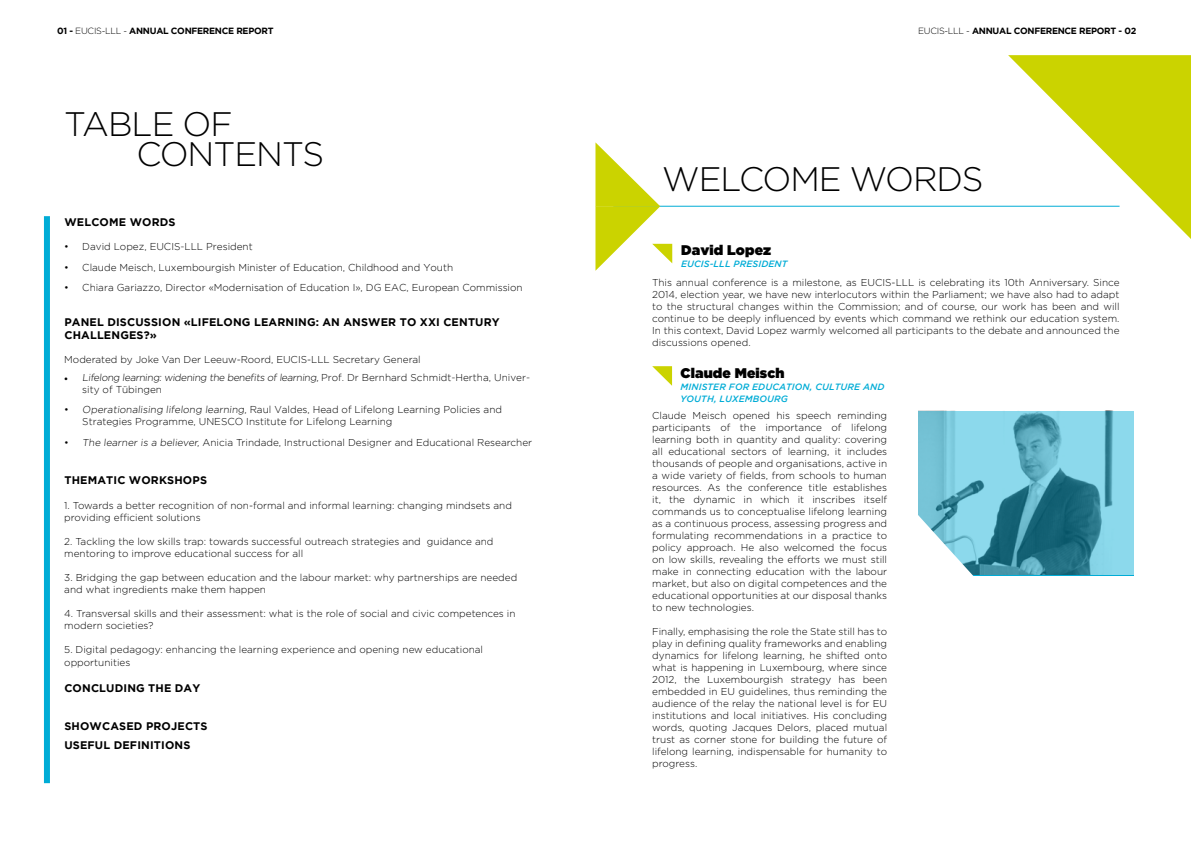
<style>
.page{position:relative;width:1191px;height:842px;background:#fff}
.page>*{position:absolute;margin:0;border:0;box-sizing:border-box;transform-origin:0 0}
.t1{font:300 34px "Gotham";letter-spacing:-.03em;color:#000}
.t2{font:900 14px "Gotham";letter-spacing:.01em;color:#000}
.t3{font:700 11px/13.2px "Gotham";letter-spacing:.015em;color:#000}
.t4{font:300 10px/12px "Gotham";color:#000}
.t5{font:300 10px/12px "Gotham";color:#000}
.t6{font:italic 500 9.1px/12px "Gotham";letter-spacing:.01em;color:#00acd6}
.t7{font:300 9px "Gotham";letter-spacing:-.03em;color:#000}
.t8{font:700 9px "Gotham";color:#000}
.s1{font-weight:700}
.s2{font-family:"Minion Pro";font-weight:400}
.s3{font-style:inherit}
</style>
<div class="page">
<svg style="left:1008px;top:55px;width:183px;height:184px"></svg>
<div style="left:44px;top:216px;width:6px;height:567px;background:#00acd6"></div>
<hr style="left:613px;top:206px;width:506px;height:1px;background:#00acd6">
<svg style="left:652px;top:366px;width:20px;height:20px"></svg>
<svg style="left:595px;top:142px;width:77px;height:129px"></svg>
<img style="left:918px;top:411px;width:216px;height:164px">
<svg style="left:918px;top:503px;width:70px;height:73px"></svg>
<p class="t7" style="left:57px;top:25px;width:80px"><span class="s1">01 -</span> EUCIS-LLL - <span class="s1">ANNUAL</span></p>
<p class="t8" style="left:171px;top:26px;width:8px">CONFERENCE</p>
<p class="t8" style="left:236px;top:26px;width:25px">REPORT</p>
<p class="t7" style="left:918px;top:25px;width:62px">EUCIS-LLL - <span class="s1">ANNUAL</span></p>
<p class="t8" style="left:1013px;top:26px;width:8px">CONFERENCE</p>
<p class="t8" style="left:1079px;top:26px;width:25px">REPORT</p>
<p class="t8" style="left:1118px;top:26px;width:19px">- 02</p>
<h1 class="t1" style="left:64px;top:103px;width:42px">Table</h1>
<h1 class="t1" style="left:183px;top:103px;width:52px">of</h1>
<h1 class="t1" style="left:73px;top:133px;width:30px">c</h1>
<h1 class="t1" style="left:160px;top:133px;width:143px">ontents</h1>
<p class="t3" style="left:64px;top:215px;width:113px">WELCOME WORDS</p>
<p class="t5" style="left:64px;top:240px;width:190px">• David Lopez, EUCIS-LLL President</p>
<p class="t5" style="left:64px;top:261px;width:390px">• Claude Meisch, Luxembourgish Minister of Education, Childhood and Youth</p>
<p class="t5" style="left:64px;top:281px;width:460px">• Chiara Gariazzo, Director «Modernisation of Education I», DG EAC, European Commission</p>
<p class="t3" style="left:64px;top:315px;width:437px">PANEL DISCUSSION «LIFELONG LEARNING: AN ANSWER TO XXI CENTURY<br>CHALLENGES?»</p>
<p class="t4" style="left:64px;top:353px;width:358px">Moderated by Joke Van Der Leeuw-Roord, EUCIS-LLL Secretary General</p>
<p class="t5" style="left:82px;top:371px;width:449px;text-indent:-18px"><span class="s2">•</span> <span class="s3">Lifelong learning: widening the benefits of learning,</span> P rof. D r B e r n h a rd S c h m i d t - H e rt h a , U n i ve r&shy;sity of Tübingen</p>
<p class="t5" style="left:82px;top:404px;width:421px;text-indent:-18px">• Operationalising lifelong learning, Raul Valdes, Head of Lifelong Learning Policies and<br>Strategies Programme, UNESCO Institute for Lifelong L<span class="s3">earning</span></p>
<p class="t4" style="left:64px;top:436px;width:469px">• The learner is a believer, Anicia Trindade, Instructional Designer and Educational Researcher</p>
<p class="t3" style="left:64px;top:473px;width:144px">THEMATIC WORKSHOPS</p>
<p class="t4" style="left:64px;top:499px;width:449px">1. Towards a better recognition of non-formal and informal learning: changing mindsets and providing efficient solutions</p>
<p class="t4" style="left:64px;top:535px;width:431px">2. Tackling the low skills trap: towards successful outreach strategies and guidance and mentoring to improve educational success for all</p>
<p class="t4" style="left:64px;top:571px;width:454px">3. Bridging the gap between education and the labour market: why partnerships are needed and what ingredients make them happen</p>
<p class="t4" style="left:64px;top:607px;width:453px">4. Transversal skills and their assessment: what is the role of social and civic competences in modern societies?</p>
<p class="t4" style="left:64px;top:642px;width:420px;line-height:13.2px">5. Digital pedagogy: enhancing the learning experience and opening new educational opportunities</p>
<p class="t3" style="left:64px;top:682px;width:93px">CONCLUDING THE</p>
<p class="t3" style="left:175px;top:682px;width:10px">DAY</p>
<p class="t3" style="left:64px;top:716px;width:145px;line-height:18.9px">SHOWCASED PROJECTS<br>USEFUL DEFINITIONS</p>
<h1 class="t1" style="left:662px;top:157px;width:323px">WELCOME WORDS</h1>
<h2 class="t2" style="left:681px;top:242px;width:92px">David Lopez</h2>
<p class="t6" style="left:681px;top:258px;width:39px">EUCIS-LLL</p>
<p class="t6" style="left:733px;top:258px;width:53px">PRESIDENT</p>
<p class="t4" style="left:652px;top:276px;width:469px;text-align:justify">This annual conference is a milestone, as EUCIS-LLL is celebrating its 10th Anniversary. Since 2014, election year, we have new interlocutors within the Parliament; we have also had to adapt to the structural changes within the Commission; and of course, our work has been and will continue to be deeply influenced by events which command we rethink our education system.<br>In this context, David Lopez warmly welcomed all participants to the debate and announced the discussions opened.</p>
<h2 class="t2" style="left:680px;top:365px;width:105px">Claude Meisch</h2>
<p class="t6" style="left:680px;top:380px;width:205px">MINISTER FOR EDUCATION, C ULTURE AND<br>YOUTH, LUXEMBOURG</p>
<p class="t4" style="left:652px;top:409px;width:236px;text-align:justify">Claude Meisch opened his speech reminding participants of the importance of lifelong learning both in quantity and quality: covering all educational sectors of learning, it includes thousands of people and organisations, active in a wide variety of fields, from schools to human resources. As the conference title establishes it, the dynamic in which it inscribes itself commands us to conceptualise lifelong learning as a continuous process, assessing progress and formulating recommendations in a practice to policy approach. He also welcomed the focus on low skills, revealing the efforts we must still make in connecting education with the labour market, but also on digital competences and the educational opportunities at our disposal thanks to new technologies.</p>
<p class="t4" style="left:652px;top:625px;width:236px;text-align:justify">Finally, emphasising the role the State still has to play in defining quality frameworks and enabling dynamics for lifelong learning, he shifted onto what is happening in Luxembourg, where since 2012, the Luxembourgish strategy has been embedded in EU guidelines, thus reminding the audience of the relay the national level is for EU institutions and local initiatives. His concluding words, quoting Jacques Delors, placed mutual trust as corner stone for building the future of lifelong learning, indispensable for humanity to progress.</p>
</div>
